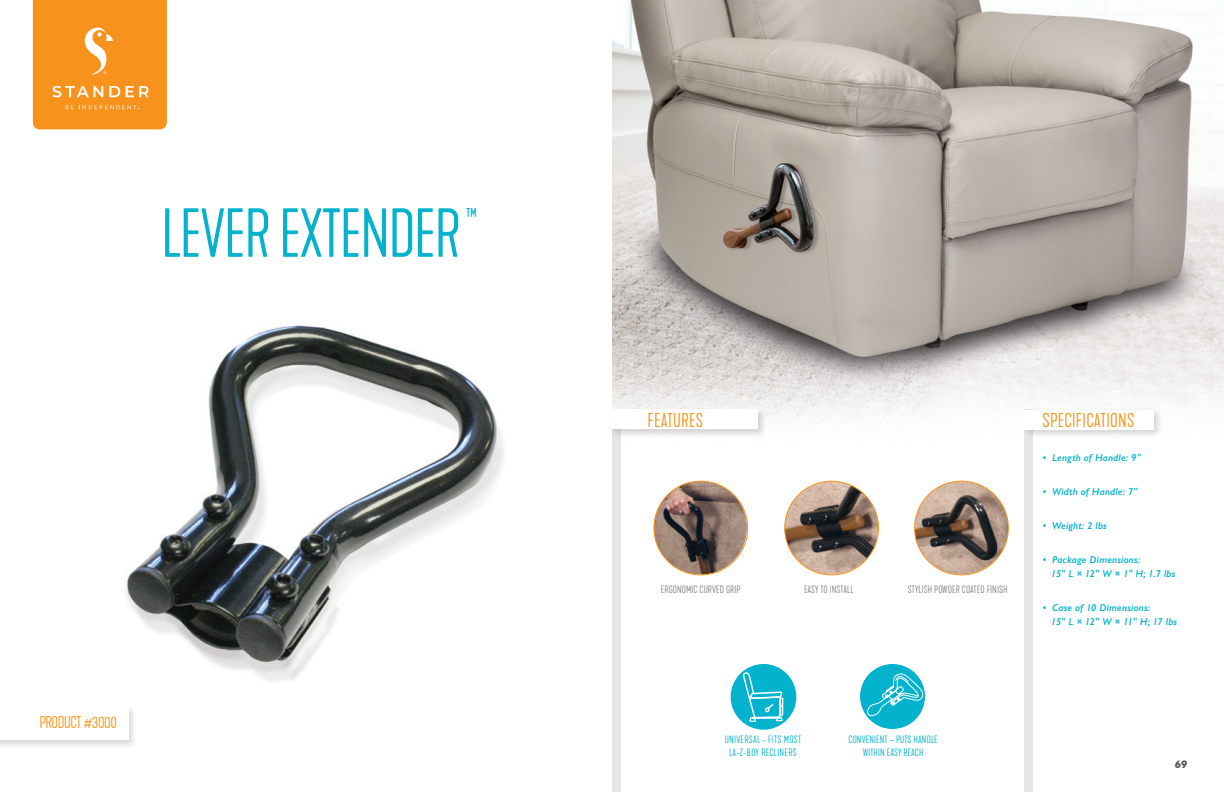
<style>
.page{position:relative;width:1224px;height:792px;background:#fff}
.page>*{position:absolute;margin:0;border:0;box-sizing:border-box;transform-origin:0 0}
.t1{font:300 64.7px "Kapra Neue";letter-spacing:-.03em;color:#03b2cd}
.t2{font:300 20px "Kapra Neue";color:#03b2cd}
.t3{font:300 18.7px "Kapra Neue";letter-spacing:.01em;color:#f7931d}
.t4{font:300 16px "Kapra Neue";letter-spacing:-.025em;color:#f7971d}
.t5{font:italic 700 11px "Gill Sans";color:#57585a}
.t6{font:italic 600 10px/14px "Gill Sans";letter-spacing:.015em;color:#03b2cd}
.t7{font:300 10px "Kapra Neue";letter-spacing:.01em;color:#808285}
.t8{font:300 10px/13.3px "Kapra Neue";letter-spacing:.01em;color:#03b2cd;text-align:center}
.t9{font:300 10px/13.3px "Kapra Neue";letter-spacing:.03em;color:#03b2cd;text-align:center}
</style>
<div class="page">
<img style="left:125px;top:325px;width:379px;height:356px">
<img style="left:612px;top:0;width:612px;height:544px">
<div style="left:0;top:704px;width:138px;height:45px;background:#231f20;opacity:.18"></div>
<div style="left:0;top:706px;width:128px;height:34px;background:#fff"></div>
<svg style="left:33px;top:0;width:134px;height:129px;background:#f79828"></svg>
<div style="left:1025px;top:410px;width:8px;height:382px;background:#e4e5e7"></div>
<div style="left:1022px;top:408px;width:141px;height:31px;background:#231f20;opacity:.18"></div>
<div style="left:1025px;top:410px;width:129px;height:20px;background:#fff"></div>
<div style="left:612px;top:410px;width:8px;height:382px;background:#e4e5e7"></div>
<div style="left:609px;top:408px;width:158px;height:31px;background:#231f20;opacity:.18"></div>
<div style="left:611px;top:410px;width:146px;height:19px;background:#fff"></div>
<img style="left:914px;top:481px;width:94px;height:94px;border-radius:47px">
<img style="left:785px;top:481px;width:93px;height:94px;border-radius:47px">
<svg style="left:860px;top:664px;width:65px;height:65px"></svg>
<div style="left:731px;top:664px;width:65px;height:66px;background:#03b2cd;border-radius:50%"></div>
<svg style="left:743px;top:672px;width:40px;height:50px"></svg>
<img style="left:654px;top:481px;width:93px;height:94px;border-radius:47px">
<h1 class="t1" style="left:161px;top:195px;width:302px">LEVER EXTENDER</h1>
<h2 class="t2" style="left:466px;top:204px;width:13px">™</h2>
<h3 class="t4" style="left:39px;top:713px;width:79px">PRODUCT #3000</h3>
<h3 class="t3" style="left:647px;top:409px;width:57px">FEATURES</h3>
<p class="t7" style="left:661px;top:583px;width:81px">ERGONOMIC CURVED GRIP</p>
<p class="t7" style="left:804px;top:583px;width:51px">EASY TO INSTALL</p>
<p class="t7" style="left:908px;top:583px;width:101px">STYLISH POWDER COATED FINISH</p>
<h3 class="t3" style="left:1043px;top:409px;width:93px">SPECIFICATIONS</h3>
<p class="t6" style="left:1043px;top:450px;width:100px">• Length of Handle: 9"</p>
<p class="t6" style="left:1043px;top:484px;width:96px">• Width of Handle: 7"</p>
<p class="t6" style="left:1043px;top:518px;width:66px">• Weight: 2 lbs</p>
<p class="t6" style="left:1051px;top:552px;width:126px;text-indent:-9px">• Package Dimensions:<br>15" L × 12" W × 1" H; 1.7 lbs</p>
<p class="t6" style="left:1051px;top:600px;width:127px;text-indent:-9px">• Case of 10 Dimensions:<br>15" L × 12" W × 11" H; 17 lbs</p>
<p class="t9" style="left:725px;top:733px;width:78px">UNIVERSAL - FITS MOST<br>LA-Z-BOY RECLINERS</p>
<p class="t8" style="left:849px;top:733px;width:91px">CONVENIENT – PUTS HANDLE<br>WITHIN EASY REACH</p>
<p class="t5" style="left:1175px;top:758px;width:14px">69</p>
</div>
